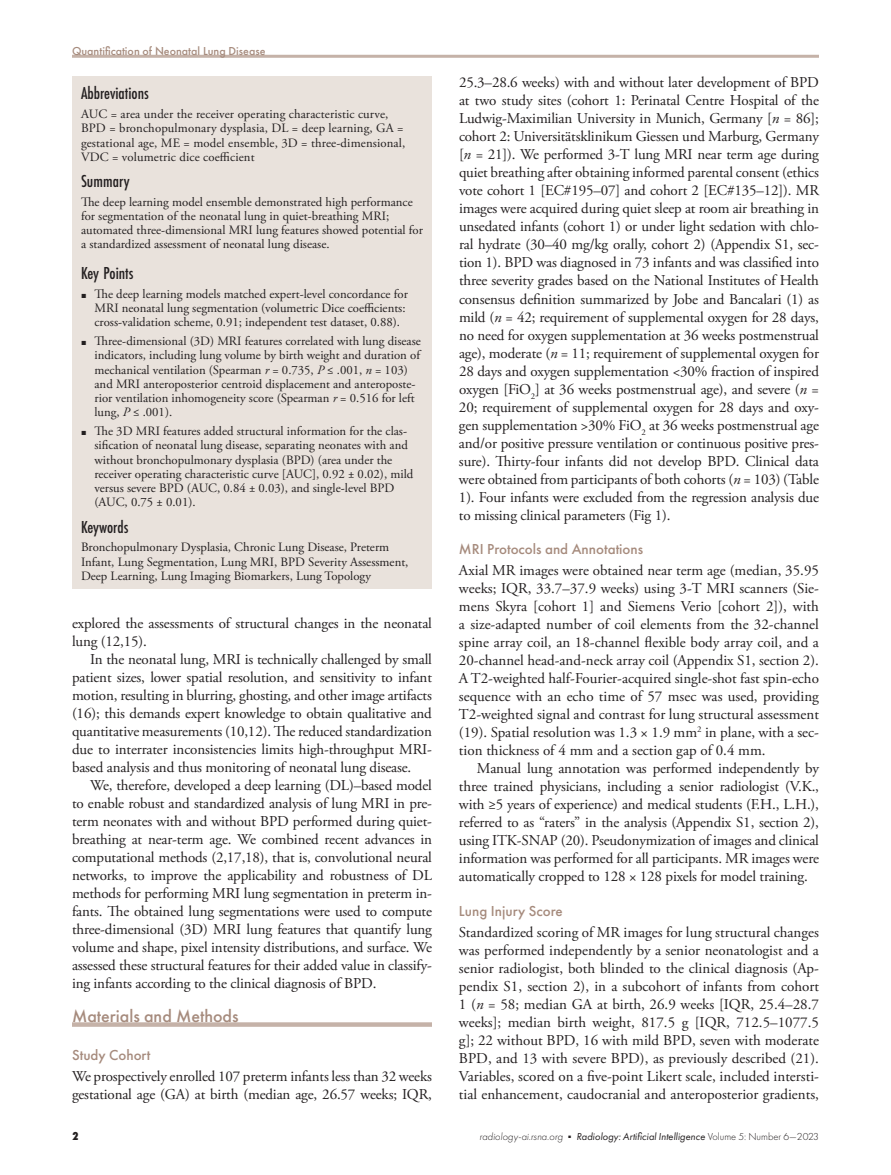
<style>
.page{position:relative;width:891px;height:1175px;background:#fff}
.page>*{position:absolute;margin:0;border:0;box-sizing:border-box;transform-origin:0 0}
.t1{font:500 18px "Futura PT Cond";color:#231f20}
.t2{font:500 18px "Futura PT";color:#a68b7d}
.t3{font:15px/18px "Adobe Garamond Pro";letter-spacing:-.01em;color:#231f20;text-align:justify}
.t4{font:500 15px "Futura PT";color:#a68b7d}
.t5{font:12.75px/14.2px "Adobe Garamond Pro";color:#231f20}
.t6{font:500 12px "Futura PT";color:#a68b7d}
.t7{font:800 12px "Futura PT Cond";color:#231f20}
.t8{font:italic 10.5px "Futura PT";color:#231f20}
.s1{font-family:"Times New Roman";font-size:9px}
.s2{font-style:italic}
.s3{font-weight:300}
.s4{font-weight:300;font-style:normal}
</style>
<div class="page">
<hr style="left:72px;top:55px;width:747px;height:3px;background:#c5b2a8">
<svg style="left:72px;top:1022px;width:360px;height:4px"></svg>
<div style="left:72px;top:76px;width:360px;height:513px;background:#e9e2dc"></div>
<p class="t6" style="left:72px;top:43px;width:195px">Quantification of Neonatal Lung Disease</p>
<p class="t1" style="left:81px;top:83px;width:69px">Abbreviations</p>
<p class="t5" style="left:81px;top:107px;width:326px">AUC = area under the receiver operating characteristic curve, BPD = bronchopulmonary dysplasia, DL = deep learning, GA = gestational age, ME = model ensemble, 3D = three-dimensional, VDC = volumetric dice coefficient</p>
<p class="t1" style="left:81px;top:170px;width:50px">Summary</p>
<p class="t5" style="left:81px;top:195px;width:344px">The deep learning model ensemble demonstrated high performance for segmentation of the neonatal lung in quiet-breathing MRI; automated three-dimensional MRI lung features showed potential for a standardized assessment of neonatal lung disease.</p>
<p class="t1" style="left:81px;top:262px;width:54px">Key Points</p>
<p class="t5" style="left:94px;top:287px;width:315px;text-indent:-14px"><span class="s1">■</span> The deep learning models matched expert-level concordance for<br>MRI neonatal lung segmentation (volumetric Dice coefficients: cross-validation scheme, 0.91; independent test dataset, 0.88).</p>
<p class="t5" style="left:94px;top:334px;width:328px;text-indent:-14px"><span class="s1">■</span> Three-dimensional (3D) MRI features correlated with lung disease indicators, including lung volume by birth weight and duration of mechanical ventilation (Spearman <span class="s2">r</span> = 0.735, <span class="s2">P</span> ≤ .001, <span class="s2">n</span> = 103) and MRI anteroposterior centroid displacement and anteroposte&shy;rior ventilation inhomogeneity score (Spearman <span class="s2">r</span> = 0.516 for left lung, <span class="s2">P</span> ≤ .001).</p>
<p class="t5" style="left:94px;top:424px;width:320px;text-indent:-14px"><span class="s1">■</span> The 3D MRI features added structural information for the clas&shy;sification of neonatal lung disease, separating neonates with and without bronchopulmonary dysplasia (BPD) (area under the receiver operating characteristic curve [AUC], 0.92 ± 0.02), mild versus severe BPD (AUC, 0.84 ± 0.03), and single-level BPD (AUC, 0.75 ± 0.01).</p>
<p class="t1" style="left:81px;top:516px;width:49px">Keywords</p>
<p class="t5" style="left:81px;top:540px;width:329px">Bronchopulmonary Dysplasia, Chronic Lung Disease, Preterm<br>Infant, Lung Segmentation, Lung MRI, BPD Severity Assessment,<br>Deep Learning, Lung Imaging Biomarkers, Lung Topology</p>
<p class="t3" style="left:72px;top:614px;width:361px">explored the assessments of structural changes in the neonatal lung (12,15).</p>
<p class="t3" style="left:72px;top:650px;width:362px;text-indent:18px">In the neonatal lung, MRI is technically challenged by small patient sizes, lower spatial resolution, and sensitivity to infant motion, resulting in blurring, ghosting, and other image artifacts (16); this demands expert knowledge to obtain qualitative and quantitative measurements (10,12). The reduced standardization due to interrater inconsistencies limits high-throughput MRI&shy;based analysis and thus monitoring of neonatal lung disease.</p>
<p class="t3" style="left:72px;top:776px;width:362px;text-indent:18px">We, therefore, developed a deep learning (DL)–based model to enable robust and standardized analysis of lung MRI in pre&shy;term neonates with and without BPD performed during quiet&shy;breathing at near-term age. We combined recent advances in computational methods (2,17,18), that is, convolutional neural networks, to improve the applicability and robustness of DL methods for performing MRI lung segmentation in preterm in&shy;fants. The obtained lung segmentations were used to compute three-dimensional (3D) MRI lung features that quantify lung volume and shape, pixel intensity distributions, and surface. We assessed these structural features for their added value in classify&shy;ing infants according to the clinical diagnosis of BPD.</p>
<p class="t2" style="left:72px;top:1005px;width:168px">Materials and Methods</p>
<p class="t4" style="left:72px;top:1045px;width:80px">Study Cohort</p>
<p class="t3" style="left:72px;top:1067px;width:362px">We prospectively enrolled 107 preterm infants less than 32 weeks gestational age (GA) at birth (median age, 26.57 weeks; IQR,</p>
<p class="t3" style="left:459px;top:74px;width:362px">25.3–28.6 weeks) with and without later development of BPD at two study sites (cohort 1: Perinatal Centre Hospital of the Ludwig-Maximilian University in Munich, Germany [<span class="s2">n</span> = 86]; cohort 2: Universitätsklinikum Giessen und Marburg, Germany [<span class="s2">n</span> = 21]). We performed 3-T lung MRI near term age during quiet breathing after obtaining informed parental consent (ethics vote cohort 1 [EC#195–07] and cohort 2 [EC#135–12]). MR images were acquired during quiet sleep at room air breathing in unsedated infants (cohort 1) or under light sedation with chlo&shy;ral hydrate (30–40 mg/kg orally, cohort 2) (Appendix S1, sec&shy;tion 1). BPD was diagnosed in 73 infants and was classified into three severity grades based on the National Institutes of Health consensus definition summarized by Jobe and Bancalari (1) as mild (<span class="s2">n</span> = 42; requirement of supplemental oxygen for 28 days, no need for oxygen supplementation at 36 weeks postmenstrual age), moderate (<span class="s2">n</span> = 11; requirement of supplemental oxygen for 28 days and oxygen supplementation &lt;30% fraction of inspired oxygen [FiO<sub>2</sub>] at 36 weeks postmenstrual age), and severe (<span class="s2">n</span> = 20; requirement of supplemental oxygen for 28 days and oxy&shy;gen supplementation &gt;30% FiO<sub>2</sub> at 36 weeks postmenstrual age and/or positive pressure ventilation or continuous positive pres&shy;sure). Thirty-four infants did not develop BPD. Clinical data were obtained from participants of both cohorts (<span class="s2">n</span> = 103) (Table 1). Four infants were excluded from the regression analysis due to missing clinical parameters (Fig 1).</p>
<p class="t4" style="left:459px;top:540px;width:186px">MRI Protocols and Annotations</p>
<p class="t3" style="left:459px;top:562px;width:362px">Axial MR images were obtained near term age (median, 35.95 weeks; IQR, 33.7–37.9 weeks) using 3-T MRI scanners (Sie&shy;mens Skyra [cohort 1] and Siemens Verio [cohort 2]), with a size-adapted number of coil elements from the 32-channel spine array coil, an 18-channel flexible body array coil, and a 20-channel head-and-neck array coil (Appendix S1, section 2).<br>A T2-weighted half-Fourier-acquired single-shot fast spin-echo sequence with an echo time of 57 msec was used, providing T2-weighted signal and contrast for lung structural assessment (19). Spatial resolution was 1.3 × 1.9 mm<sup>2</sup> in plane, with a sec&shy;tion thickness of 4 mm and a section gap of 0.4 mm.</p>
<p class="t3" style="left:459px;top:760px;width:362px;text-indent:18px">Manual lung annotation was performed independently by three trained physicians, including a senior radiologist (V.K., with ≥5 years of experience) and medical students (F.H., L.H.), referred to as “raters” in the analysis (Appendix S1, section 2), using ITK-SNAP (20). Pseudonymization of images and clinical information was performed for all participants. MR images were automatically cropped to 128 × 128 pixels for model training.</p>
<p class="t4" style="left:459px;top:901px;width:105px">Lung Injury Score</p>
<p class="t3" style="left:459px;top:923px;width:362px">Standardized scoring of MR images for lung structural changes was performed independently by a senior neonatologist and a senior radiologist, both blinded to the clinical diagnosis (Ap&shy;pendix S1, section 2), in a subcohort of infants from cohort 1 (<span class="s2">n</span> = 58; median GA at birth, 26.9 weeks [IQR, 25.4–28.7 weeks]; median birth weight, 817.5 g [IQR, 712.5–1077.5 g]; 22 without BPD, 16 with mild BPD, seven with moderate BPD, and 13 with severe BPD), as previously described (21).<br>Variables, scored on a five-point Likert scale, included intersti&shy;tial enhancement, caudocranial and anteroposterior gradients,</p>
<p class="t7" style="left:72px;top:1128px;width:8px">2</p>
<p class="t8" style="left:480px;top:1130px;width:341px"><span class="s3">radiology-ai.rsna.org</span> <sup>■</sup> Radiology: Artificial Intelligence <span class="s4">Volume 5: Number 6—2023</span></p>
</div>
